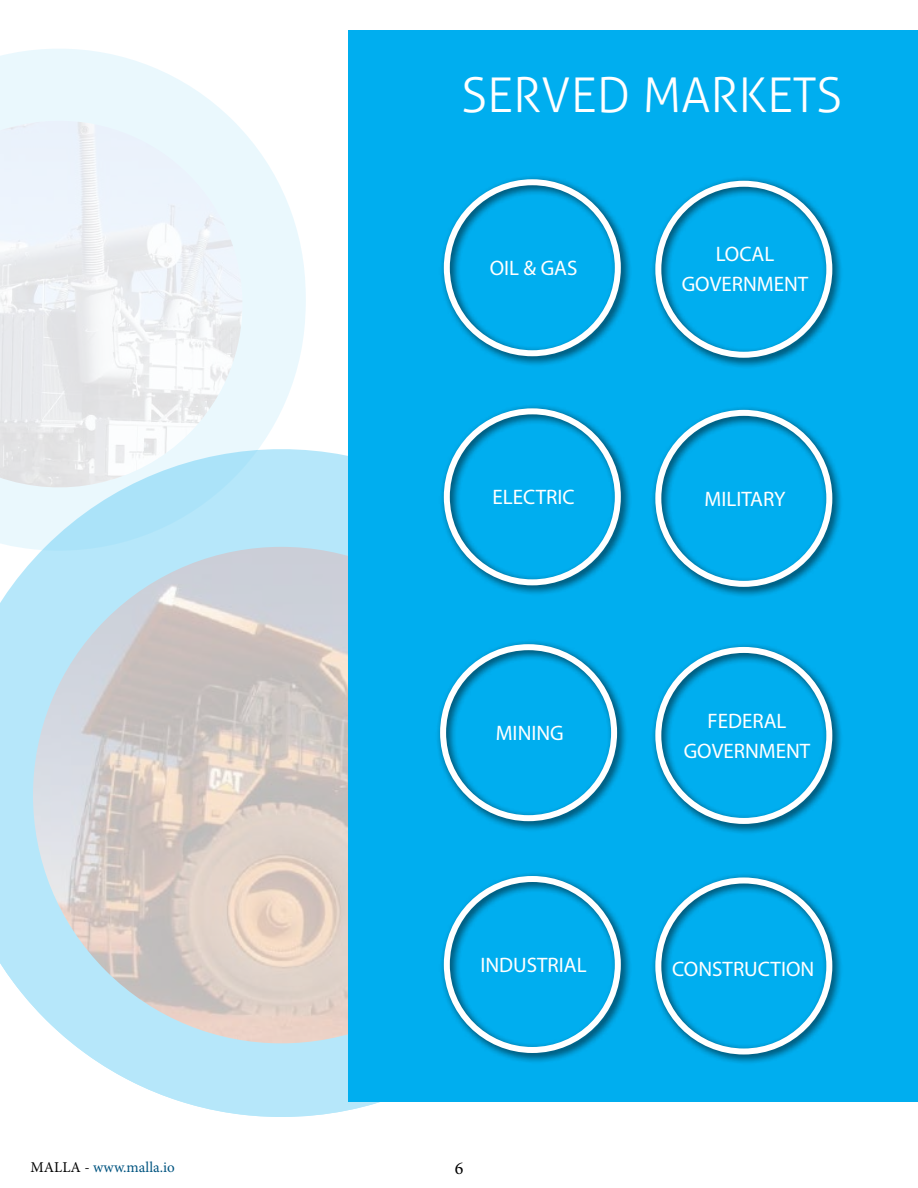
<style>
.page{position:relative;width:918px;height:1188px;background:#fff}
.page>*{position:absolute;margin:0;border:0;box-sizing:border-box;transform-origin:0 0}
.t1{font:300 48px "Aller";color:#fff}
.t2{font:21px/30px "Myriad Pro";color:#fff;text-align:center}
.t3{font:18px "Minion Pro";color:#000}
.t4{font:15px "Minion Pro";letter-spacing:.005em;color:#005480}
.s1{color:#000}
</style>
<div class="page">
<svg style="left:0;top:471px;width:380px;height:646px;fill:#b6e7fa"></svg>
<svg style="left:9px;top:523px;width:339px;height:545px;fill:#b6e7fa"></svg>
<img style="left:31px;top:547px;width:317px;height:498px">
<svg style="left:0;top:49px;width:307px;height:503px"></svg>
<div style="left:0;top:58px;width:146px;height:15px;background:#eaf8fd"></div>
<svg style="left:0;top:73px;width:306px;height:478px"></svg>
<svg style="left:0;top:505px;width:260px;height:9px;background:#c3ebfa"></svg>
<svg style="left:0;top:103px;width:260px;height:402px;background:#dff4fc"></svg>
<img style="left:0;top:121px;width:244px;height:368px">
<div style="left:348px;top:31px;width:570px;height:1071px;background:#00aeef"></div>
<div style="left:650px;top:872px;width:194px;height:194px;background:#000;opacity:.75"></div>
<div style="left:655px;top:878px;width:177px;height:177px;border:6px solid #fff;border-radius:50%"></div>
<div style="left:650px;top:642px;width:194px;height:193px;background:#000;opacity:.75"></div>
<div style="left:655px;top:647px;width:177px;height:177px;border:6px solid #fff;border-radius:50%"></div>
<div style="left:650px;top:405px;width:194px;height:193px;background:#000;opacity:.75"></div>
<div style="left:655px;top:410px;width:177px;height:177px;border:6px solid #fff;border-radius:50%"></div>
<div style="left:650px;top:176px;width:194px;height:193px;background:#000;opacity:.75"></div>
<div style="left:655px;top:181px;width:177px;height:177px;border:6px solid #fff;border-radius:50%"></div>
<div style="left:439px;top:871px;width:193px;height:193px;background:#000;opacity:.75"></div>
<div style="left:444px;top:876px;width:177px;height:177px;border:6px solid #fff;border-radius:50%"></div>
<div style="left:435px;top:639px;width:193px;height:193px;background:#000;opacity:.75"></div>
<div style="left:440px;top:644px;width:177px;height:177px;border:6px solid #fff;border-radius:50%"></div>
<div style="left:439px;top:403px;width:193px;height:194px;background:#000;opacity:.75"></div>
<div style="left:444px;top:408px;width:177px;height:177px;border:6px solid #fff;border-radius:50%"></div>
<div style="left:439px;top:174px;width:193px;height:194px;background:#000;opacity:.75"></div>
<div style="left:444px;top:179px;width:177px;height:177px;border:6px solid #fff;border-radius:50%"></div>
<h1 class="t1" style="left:461px;top:66px;width:382px">SERVED MARKETS</h1>
<p class="t2" style="left:490px;top:253px;width:89px">OIL &amp; GAS</p>
<p class="t2" style="left:492px;top:482px;width:84px">ELECTRIC</p>
<p class="t2" style="left:496px;top:718px;width:70px">MINING</p>
<p class="t2" style="left:480px;top:950px;width:108px">INDUSTRIAL</p>
<p class="t4" style="left:31px;top:1157px;width:146px"><span class="s1">MALLA -</span> www.malla.io</p>
<p class="t3" style="left:455px;top:1157px;width:10px">6</p>
<p class="t2" style="left:682px;top:239px;width:128px">LOCAL<br>GOVERNMENT</p>
<p class="t2" style="left:705px;top:483px;width:82px">MILITARY</p>
<p class="t2" style="left:684px;top:705px;width:128px">FEDERAL<br>GOVERNMENT</p>
<p class="t2" style="left:672px;top:954px;width:144px">CONSTRUCTION</p>
</div>
